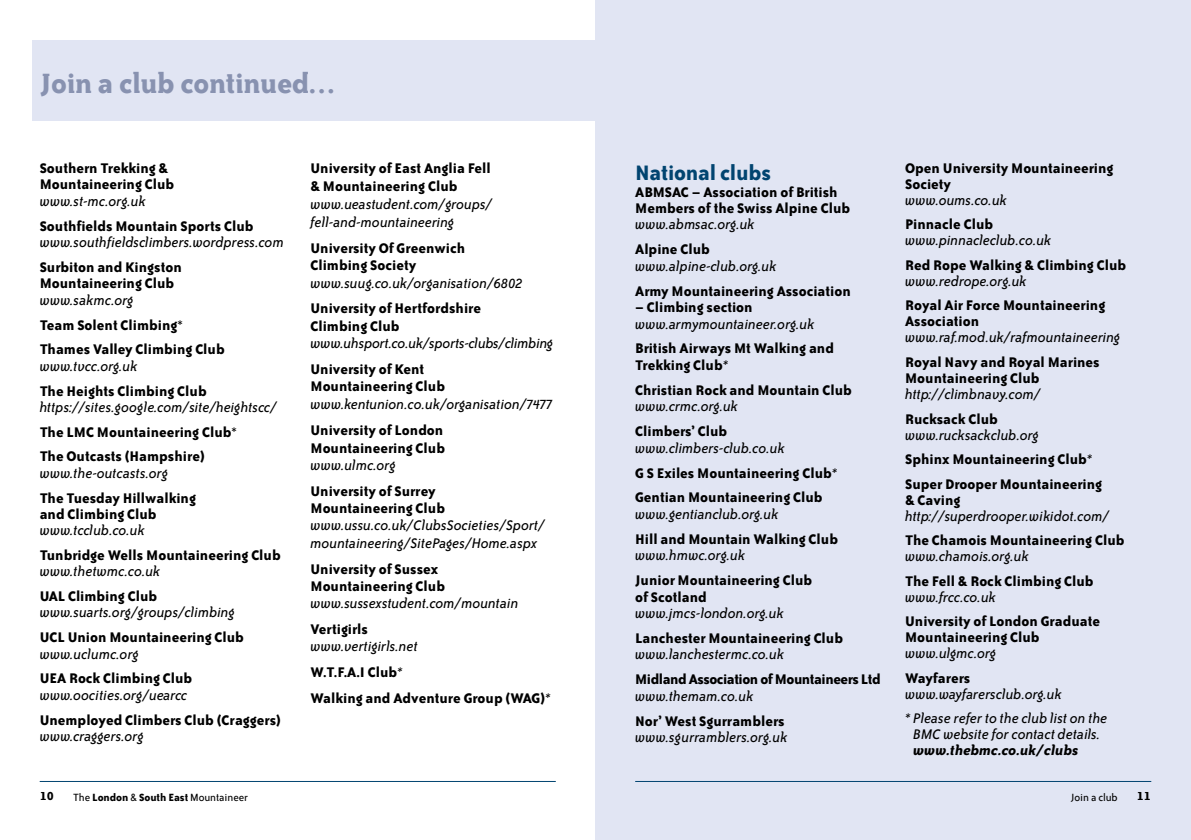
<style>
.page{position:relative;width:1191px;height:840px;background:#fff}
.page>*{position:absolute;margin:0;border:0;box-sizing:border-box;transform-origin:0 0}
.t1{font:700 32px "Bailey Quad ITC";letter-spacing:-.01em;color:#8892b0}
.t2{font:700 24px "Bailey Sans ITC";letter-spacing:-.01em;color:#014470}
.t3{font:700 16px/24.8px "Bailey Sans ITC";color:#000}
.t4{font:italic 16px/17.8px "Bailey Sans ITC";color:#000}
.t5{font:700 16px "Bailey Sans ITC";letter-spacing:-.03em;color:#000}
.t6{font:italic 700 16px "Bailey Sans ITC";color:#000}
.t7{font:italic 16px "Bailey Sans ITC";letter-spacing:-.02em;color:#000}
.t8{font:700 14px "Bailey Sans ITC";color:#000}
.t9{font:12px "Bailey Sans ITC";letter-spacing:-.005em;color:#000}
.s1{font-weight:400;font-style:italic}
.s2{font-weight:400}
.s3{font-weight:700}
</style>
<div class="page">
<div style="left:595px;top:0;width:596px;height:839px;background:#e1e5f3"></div>
<hr style="left:635px;top:780px;width:516px;height:1px;background:#014470">
<div style="left:32px;top:40px;width:563px;height:80px;background:#e1e5f3"></div>
<hr style="left:40px;top:780px;width:516px;height:1px;background:#014470">
<h1 class="t1" style="left:40px;top:66px;width:296px">Join a club continued…</h1>
<p class="t3" style="left:40px;top:159px;width:136px;line-height:16.6px">Southern Trekking &amp;<br>Mountaineering Club</p>
<p class="t4" style="left:40px;top:192px;width:108px">www.st-mc.org.uk</p>
<p class="t3" style="left:40px;top:213px;width:215px">Southfields Mountain Sports Club</p>
<p class="t4" style="left:40px;top:233px;width:246px">www.southfieldsclimbers.wordpress.com</p>
<p class="t3" style="left:40px;top:259px;width:143px;line-height:16.2px">Surbiton and Kingston<br>Mountaineering Club</p>
<p class="t3" style="left:40px;top:287px;width:186px"><span class="s1">www.sakmc.org<br></span>Team Solent Climbing<span class="s2">*<br></span>Thames Valley Climbing Club</p>
<p class="t4" style="left:40px;top:357px;width:100px">www.tvcc.org.uk</p>
<p class="t3" style="left:40px;top:378px;width:168px">The Heights Climbing Club</p>
<p class="t3" style="left:40px;top:394px;width:239px"><span class="s1">https://sites.google.com/site/heightscc/<br></span>The LMC Mountaineering Club<span class="s2">*<br></span>The Outcasts (Hampshire)</p>
<p class="t4" style="left:40px;top:464px;width:130px">www.the-outcasts.org</p>
<p class="t3" style="left:40px;top:489px;width:158px;line-height:16.2px">The Tuesday Hillwalking and Climbing Club</p>
<p class="t4" style="left:40px;top:521px;width:107px">www.tcclub.co.uk</p>
<p class="t3" style="left:40px;top:542px;width:242px">Tunbridge Wells Mountaineering Club</p>
<p class="t4" style="left:40px;top:562px;width:122px">www.thetwmc.co.uk</p>
<p class="t3" style="left:40px;top:583px;width:119px">UAL Climbing Club</p>
<p class="t4" style="left:40px;top:603px;width:197px">www.suarts.org/groups/climbing</p>
<p class="t3" style="left:40px;top:624px;width:206px">UCL Union Mountaineering Club</p>
<p class="t4" style="left:40px;top:644px;width:101px">www.uclumc.org</p>
<p class="t3" style="left:40px;top:665px;width:154px">UEA Rock Climbing Club</p>
<p class="t4" style="left:40px;top:685px;width:149px">www.oocities.org/uearcc</p>
<p class="t3" style="left:40px;top:706px;width:243px">Unemployed Climbers Club (Craggers)</p>
<p class="t7" style="left:40px;top:727px;width:106px">www.craggers.org</p>
<p class="t3" style="left:310px;top:159px;width:182px;line-height:17.8px">University of East Anglia Fell &amp; Mountaineering Club</p>
<p class="t4" style="left:310px;top:195px;width:183px">www.ueastudent.com/groups/ fell-and-mountaineering</p>
<p class="t3" style="left:310px;top:238px;width:156px;line-height:17.4px">University Of Greenwich<br>Climbing Society</p>
<p class="t4" style="left:310px;top:274px;width:214px">www.suug.co.uk/organisation/6802</p>
<p class="t3" style="left:310px;top:299px;width:172px;line-height:17.2px">University of Hertfordshire<br>Climbing Club</p>
<p class="t4" style="left:310px;top:334px;width:245px">www.uhsport.co.uk/sports-clubs/climbing</p>
<p class="t3" style="left:310px;top:360px;width:136px;line-height:17.4px">University of Kent<br>Mountaineering Club</p>
<p class="t4" style="left:310px;top:395px;width:244px">www.kentunion.co.uk/organisation/7477</p>
<p class="t3" style="left:310px;top:421px;width:136px;line-height:17.4px">University of London<br>Mountaineering Club</p>
<p class="t4" style="left:310px;top:456px;width:87px">www.ulmc.org</p>
<p class="t3" style="left:310px;top:482px;width:136px;line-height:17.2px">University of Surrey<br>Mountaineering Club</p>
<p class="t4" style="left:310px;top:517px;width:236px;line-height:17.2px">www.ussu.co.uk/ClubsSocieties/Sport/ mountaineering/SitePages/Home.aspx</p>
<p class="t3" style="left:310px;top:559px;width:136px;line-height:17.2px">University of Sussex<br>Mountaineering Club</p>
<p class="t4" style="left:310px;top:594px;width:210px">www.sussexstudent.com/mountain</p>
<p class="t3" style="left:310px;top:616px;width:59px">Vertigirls</p>
<p class="t3" style="left:310px;top:633px;width:241px;line-height:25.8px"><span class="s1">www.vertigirls.net<br></span>W.T.F.A.I Club<span class="s1">*<br></span>Walking and Adventure Group (WAG)<span class="s1">*</span></p>
<h2 class="t2" style="left:635px;top:160px;width:137px">National clubs</h2>
<p class="t3" style="left:635px;top:183px;width:216px;line-height:16.4px">ABMSAC – Association of British<br>Members of the Swiss Alpine Club</p>
<p class="t4" style="left:635px;top:216px;width:121px">www.abmsac.org.uk</p>
<p class="t3" style="left:635px;top:237px;width:76px">Alpine Club</p>
<p class="t4" style="left:635px;top:257px;width:143px">www.alpine-club.org.uk</p>
<p class="t3" style="left:635px;top:278px;width:217px">Army Mountaineering Association</p>
<p class="t3" style="left:635px;top:294px;width:119px">– Climbing section</p>
<p class="t4" style="left:635px;top:315px;width:181px">www.armymountaineer.org.uk</p>
<p class="t3" style="left:635px;top:340px;width:200px;line-height:16.4px">British Airways Mt Walking and<br>Trekking Club<span class="s1">*</span></p>
<p class="t3" style="left:635px;top:377px;width:218px">Christian Rock and Mountain Club</p>
<p class="t4" style="left:635px;top:397px;width:104px">www.crmc.org.uk</p>
<p class="t3" style="left:635px;top:418px;width:93px">Climbers’ Club</p>
<p class="t3" style="left:635px;top:435px;width:203px"><span class="s1">www.climbers-club.co.uk<br></span>G S Exiles Mountaineering Club<span class="s1">*<br></span>Gentian Mountaineering Club</p>
<p class="t4" style="left:635px;top:505px;width:145px">www.gentianclub.org.uk</p>
<p class="t3" style="left:635px;top:526px;width:204px">Hill and Mountain Walking Club</p>
<p class="t4" style="left:635px;top:546px;width:112px">www.hmwc.org.uk</p>
<p class="t3" style="left:635px;top:571px;width:178px;line-height:16.4px">Junior Mountaineering Club of Scotland</p>
<p class="t4" style="left:635px;top:604px;width:150px">www.jmcs-london.org.uk</p>
<p class="t3" style="left:635px;top:625px;width:209px">Lanchester Mountaineering Club</p>
<p class="t4" style="left:635px;top:645px;width:151px">www.lanchestermc.co.uk</p>
<p class="t5" style="left:635px;top:670px;width:247px">Midland Association of Mountaineers Ltd</p>
<p class="t4" style="left:635px;top:686px;width:120px">www.themam.co.uk</p>
<p class="t3" style="left:635px;top:707px;width:151px">Nor’ West Sgurramblers</p>
<p class="t4" style="left:635px;top:728px;width:154px">www.sgurramblers.org.uk</p>
<p class="t3" style="left:905px;top:159px;width:210px;line-height:16px">Open University Mountaineering<br>Society</p>
<p class="t4" style="left:905px;top:191px;width:103px">www.oums.co.uk</p>
<p class="t3" style="left:905px;top:212px;width:89px">Pinnacle Club</p>
<p class="t4" style="left:905px;top:231px;width:148px">www.pinnacleclub.co.uk</p>
<p class="t3" style="left:905px;top:252px;width:222px">Red Rope Walking &amp; Climbing Club</p>
<p class="t4" style="left:905px;top:272px;width:123px">www.redrope.org.uk</p>
<p class="t3" style="left:905px;top:297px;width:202px;line-height:16px">Royal Air Force Mountaineering<br>Association</p>
<p class="t4" style="left:905px;top:328px;width:217px">www.raf.mod.uk/rafmountaineering</p>
<p class="t3" style="left:905px;top:353px;width:196px;line-height:16px">Royal Navy and Royal Marines<br>Mountaineering Club</p>
<p class="t4" style="left:905px;top:385px;width:137px">http://climbnavy.com/</p>
<p class="t3" style="left:905px;top:406px;width:94px">Rucksack Club</p>
<p class="t3" style="left:905px;top:422px;width:198px"><span class="s1">www.rucksackclub.org<br></span>Sphinx Mountaineering Club<span class="s1">*<br></span>Super Drooper Mountaineering</p>
<p class="t3" style="left:905px;top:487px;width:57px">&amp; Caving</p>
<p class="t4" style="left:905px;top:506px;width:205px">http://superdrooper.wikidot.com/</p>
<p class="t3" style="left:905px;top:527px;width:221px">The Chamois Mountaineering Club</p>
<p class="t4" style="left:905px;top:547px;width:125px">www.chamois.org.uk</p>
<p class="t3" style="left:905px;top:568px;width:190px">The Fell &amp; Rock Climbing Club</p>
<p class="t4" style="left:905px;top:587px;width:93px">www.frcc.co.uk</p>
<p class="t3" style="left:905px;top:612px;width:197px;line-height:16px">University of London Graduate<br>Mountaineering Club</p>
<p class="t4" style="left:905px;top:644px;width:93px">www.ulgmc.org</p>
<p class="t3" style="left:905px;top:665px;width:67px">Wayfarers</p>
<p class="t4" style="left:905px;top:681px;width:204px;line-height:24.4px">www.wayfarersclub.org.uk<br>* Please refer to the club list on the</p>
<p class="t4" style="left:913px;top:725px;width:188px">BMC website for contact details.</p>
<p class="t6" style="left:913px;top:741px;width:167px">www.thebmc.co.uk/clubs</p>
<p class="t8" style="left:40px;top:788px;width:16px">10</p>
<p class="t9" style="left:73px;top:790px;width:176px">The <span class="s3">London</span> &amp; <span class="s3">South East</span> Mountaineer</p>
<p class="t9" style="left:1071px;top:790px;width:48px">Join a club</p>
<p class="t8" style="left:1136px;top:788px;width:16px">11</p>
</div>
